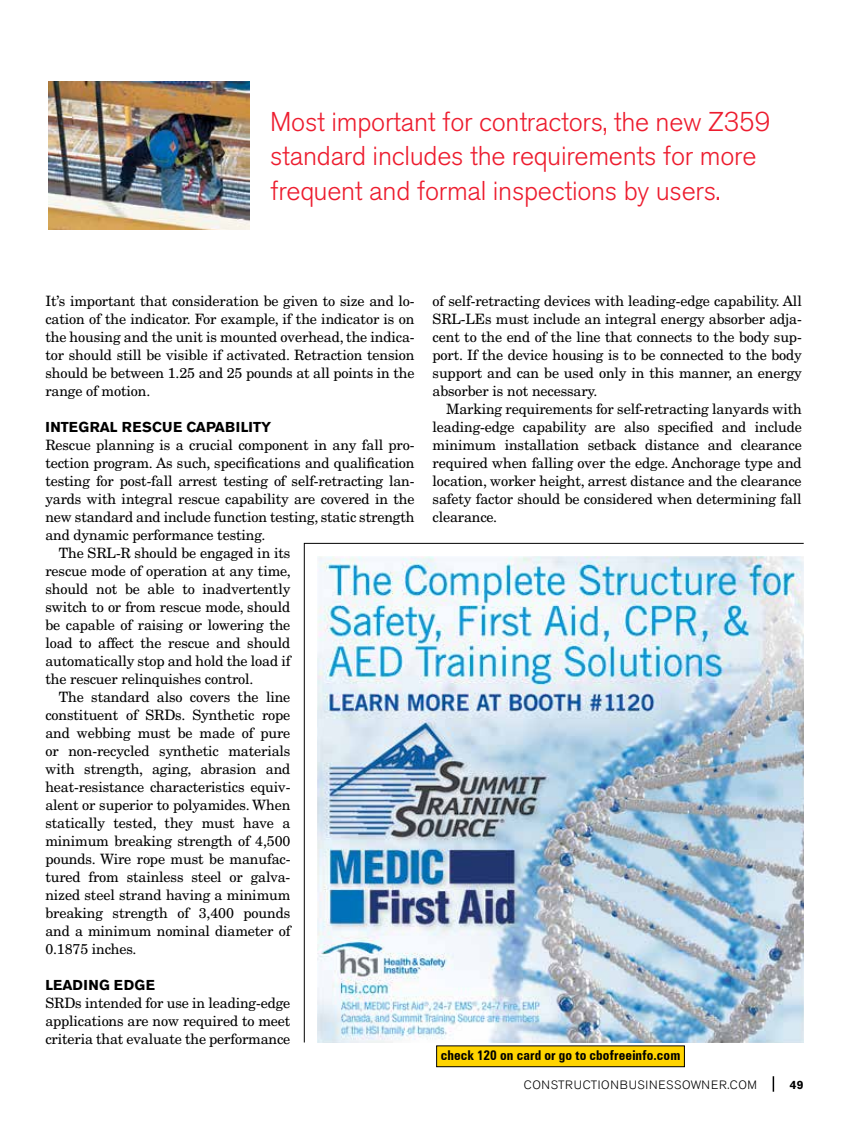
<style>
.page{position:relative;width:851px;height:1134px;background:#fff}
.page>*{position:absolute;margin:0;border:0;box-sizing:border-box;transform-origin:0 0}
.t1{font:300 27px/34.5px "Akzidenz Grotesk Pro";letter-spacing:-.01em;color:#ed1c2e}
.t2{font:14.25px/18px "New Century Schlbk LT Std";letter-spacing:-.01em;color:#000;text-align:justify}
.t3{font:700 14.25px "Akzidenz Grotesk Pro";color:#000}
.t4{font:700 condensed 13.5px "Zurich BT";letter-spacing:.01em;color:#000}
.t5{font:300 12px "Akzidenz Grotesk Pro";letter-spacing:.055em;color:#000}
.t6{font:700 12px "Akzidenz Grotesk Pro";color:#000}
</style>
<div class="page">
<svg style="left:772px;top:1076px;width:2px;height:16px"></svg>
<svg style="left:303px;top:543px;width:501px;height:500px"></svg>
<div style="left:436px;top:1046px;width:248px;height:21px;background:#ffd400"></div>
<div style="left:436px;top:1046px;width:248px;height:21px;border:1px solid #000"></div>
<img style="left:317px;top:556px;width:486px;height:486px">
<img style="left:48px;top:81px;width:201px;height:149px">
<h1 class="t1" style="left:270px;top:104px;width:502px">M ost important for contractors, the new Z359 standard includes the requirements for more frequent and formal inspections by users.</h1>
<p class="t2" style="left:45px;top:292px;width:371px">It’s important that consideration be given to size and lo&shy;cation of the indicator. For example, if the indicator is on the housing and the unit is mounted overhead, the indica&shy;tor should still be visible if activated. Retraction tension should be between 1.25 and 25 pounds at all points in the range of motion.</p>
<p class="t3" style="left:45px;top:418px;width:227px">I NTEGRAL RESCUE CAPABILITY</p>
<p class="t2" style="left:45px;top:436px;width:370px">Rescue planning is a crucial component in any fall pro-</p>
<p class="t2" style="left:45px;top:454px;width:371px">tection program. As such, specifications and qualification</p>
<p class="t2" style="left:45px;top:472px;width:370px">testing for post-fall arrest testing of self-retracting lan-</p>
<p class="t2" style="left:45px;top:490px;width:371px">yards with integral rescue capability are covered in the</p>
<p class="t2" style="left:45px;top:508px;width:370px">new standard and include function testing, static strength</p>
<p class="t2" style="left:45px;top:526px;width:222px">and dynamic performance testing.</p>
<p class="t2" style="left:59px;top:544px;width:233px">The SRL-R should be engaged in its</p>
<p class="t2" style="left:45px;top:562px;width:247px">rescue mode of operation at any time,</p>
<p class="t2" style="left:45px;top:580px;width:246px">should not be able to inadvertently</p>
<p class="t2" style="left:45px;top:598px;width:246px">switch to or from rescue mode, should</p>
<p class="t2" style="left:45px;top:616px;width:246px">be capable of raising or lowering the</p>
<p class="t2" style="left:45px;top:634px;width:246px">load to affect the rescue and should</p>
<p class="t2" style="left:45px;top:652px;width:246px">automatically stop and hold the load if</p>
<p class="t2" style="left:45px;top:670px;width:210px">the rescuer relinquishes control.</p>
<p class="t2" style="left:59px;top:688px;width:233px">The standard also covers the line</p>
<p class="t2" style="left:45px;top:706px;width:246px">constituent of SRDs. Synthetic rope</p>
<p class="t2" style="left:45px;top:724px;width:246px">and webbing must be made of pure</p>
<p class="t2" style="left:45px;top:742px;width:246px">or non-recycled synthetic materials</p>
<p class="t2" style="left:45px;top:760px;width:246px">with strength, aging, abrasion and</p>
<p class="t2" style="left:45px;top:778px;width:246px">heat-resistance characteristics equiv-</p>
<p class="t2" style="left:45px;top:796px;width:246px">alent or superior to polyamides. When</p>
<p class="t2" style="left:45px;top:814px;width:246px">statically tested, they must have a</p>
<p class="t2" style="left:45px;top:832px;width:246px">minimum breaking strength of 4,500</p>
<p class="t2" style="left:45px;top:850px;width:246px">pounds. Wire rope must be manufac-</p>
<p class="t2" style="left:45px;top:868px;width:246px">tured from stainless steel or galva-</p>
<p class="t2" style="left:45px;top:886px;width:246px">nized steel strand having a minimum</p>
<p class="t2" style="left:45px;top:904px;width:246px">breaking strength of 3,400 pounds</p>
<p class="t2" style="left:45px;top:922px;width:246px">and a minimum nominal diameter of</p>
<p class="t2" style="left:45px;top:940px;width:93px">0.1875 inches.</p>
<p class="t3" style="left:45px;top:976px;width:80px">LEADING EDG</p>
<p class="t3" style="left:146px;top:976px;width:11px">E</p>
<p class="t2" style="left:45px;top:994px;width:246px">SRDs intended for use in leading-edge applications are now required to meet criteria that evaluate the performance</p>
<p class="t2" style="left:432px;top:292px;width:371px">of self-retracting devices with leading-edge capability. All SRL-LEs must include an integral energy absorber adja&shy;cent to the end of the line that connects to the body sup&shy;port. If the device housing is to be connected to the body support and can be used only in this manner, an energy absorber is not necessary.</p>
<p class="t2" style="left:432px;top:400px;width:371px;text-indent:13px">Marking requirements for self-retracting lanyards with leading-edge capability are also specified and include minimum installation setback distance and clearance required when falling over the edge. Anchorage type and location, worker height, arrest distance and the clearance safety factor should be considered when determining fall clearance.</p>
<p class="t4" style="left:440px;top:1047px;width:241px">check 120 on card or go to cbofreeinfo.com</p>
<p class="t5" style="left:523px;top:1077px;width:235px">constructionbusinessowner.com</p>
<p class="t6" style="left:789px;top:1077px;width:16px">49</p>
</div>
